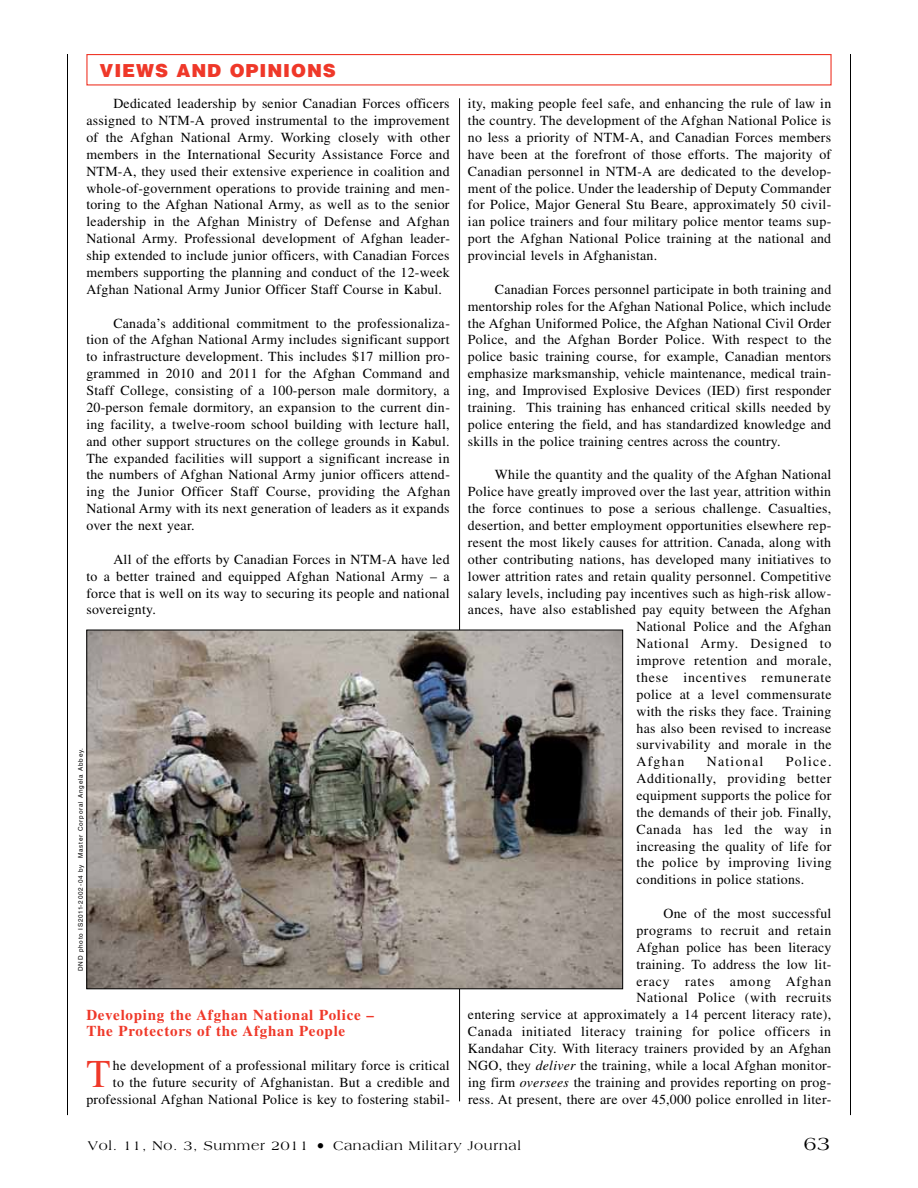
<style>
.page{position:relative;width:918px;height:1188px;background:#fff}
.page>*{position:absolute;margin:0;border:0;box-sizing:border-box;transform-origin:0 0}
.t1{font:39.3px "Times LT Std";color:#ef3829}
.t2{font:19.5px "Americana Std";color:#000}
.t3{font:900 18px "Helvetica LT Std";letter-spacing:.05em;color:#ef3829}
.t4{font:700 15px/16.8px "Times LT Std";letter-spacing:.05em;color:#ef3829}
.t5{font:13.8px/16.8px "Times LT Std";letter-spacing:.015em;color:#000;text-align:justify}
.t6{font:13.8px "Times LT Std";letter-spacing:.035em;color:#000}
.t7{font:13.8px "Times LT Std";letter-spacing:.06em;color:#000}
.t8{font:13.8px "Times LT Std";letter-spacing:.05em;color:#000}
.t9{font:13.8px "Times LT Std";letter-spacing:.09em;color:#000}
.t10{font:13.5px "Americana Std";letter-spacing:.05em;color:#000}
.t11{font:6.3px "Helvetica LT Std";letter-spacing:.125em;color:#000}
.s1{font-style:italic}
.s2{font-size:16.5px}
</style>
<div class="page">
<div style="left:86px;top:54px;width:746px;height:32px;border:1px solid #ef3829"></div>
<hr style="left:850px;top:54px;width:1px;height:1061px;background:#000">
<hr style="left:67px;top:54px;width:1px;height:1061px;background:#000">
<hr style="left:459px;top:98px;width:1px;height:1003px;background:#000">
<img style="left:88px;top:632px;width:533px;height:355px">
<h3 class="t3" style="left:100px;top:59px;width:39px">VIEWS</h3>
<h3 class="t3" style="left:177px;top:59px;width:131px">AND OPINIONS</h3>
<p class="t5" style="left:86px;top:95px;width:365px;text-indent:27px">Dedicated leadership by senior Canadian Forces officers assigned to NTM-A proved instrumental to the improvement of the Afghan National Army. Working closely with other members in the International Security Assistance Force and NTM-A, they used their extensive experience in coalition and whole-of-government operations to provide training and men&shy;toring to the Afghan National Army, as well as to the senior leadership in the Afghan Ministry of Defense and Afghan National Army. Professional development of Afghan leader&shy;ship extended to include junior officers, with Canadian Forces members supporting the planning and conduct of the 12-week Afghan National Army Junior Officer Staff Course in Kabul.</p>
<p class="t5" style="left:86px;top:314px;width:365px;text-indent:27px">Canada’s additional commitment to the professionaliza&shy;tion of the Afghan National Army includes significant support to infrastructure development. This includes $17 million pro&shy;grammed in 2010 and 2011 for the Afghan Command and Staff College, consisting of a 100-person male dormitory, a 20-person female dormitory, an expansion to the current din&shy;ing facility, a twelve-room school building with lecture hall, and other support structures on the college grounds in Kabul.<br>The expanded facilities will support a significant increase in the numbers of Afghan National Army junior officers attend&shy;ing the Junior Officer Staff Course, providing the Afghan National Army with its next generation of leaders as it expands over the next year.</p>
<p class="t5" style="left:86px;top:551px;width:365px;text-indent:27px">All of the efforts by Canadian Forces in NTM-A have led to a better trained and equipped Afghan National Army – a force that is well on its way to securing its people and national sovereignty.</p>
<p class="t11" style="left:77px;top:971px;width:225px;rotate:-90deg">DND photo IS2011-2002-04 by Master Corporal Angela Abbey.</p>
<p class="t4" style="left:86px;top:1006px;width:289px">Developing the Afghan National Police –<br>The Protectors of the Afghan People</p>
<h1 class="t1" style="left:86px;top:1052px;width:26px">T</h1>
<p class="t5" style="left:86px;top:1057px;width:365px;text-align:right">he development of a professional military force is critical<br>to the future security of Afghanistan. But a credible and professional Afghan National Police is key to fostering stabil-</p>
<p class="t5" style="left:468px;top:95px;width:365px">ity, making people feel safe, and enhancing the rule of law in the country. The development of the Afghan National Police is no less a priority of NTM-A, and Canadian Forces members have been at the forefront of those efforts. The majority of Canadian personnel in NTM-A are dedicated to the develop&shy;ment of the police. Under the leadership of Deputy Commander for Police, Major General Stu Beare, approximately 50 civil&shy;ian police trainers and four military police mentor teams sup&shy;port the Afghan National Police training at the national and provincial levels in Afghanistan.</p>
<p class="t5" style="left:468px;top:281px;width:365px;text-indent:27px">Canadian Forces personnel participate in both training and mentorship roles for the Afghan National Police, which include the Afghan Uniformed Police, the Afghan National Civil Order Police, and the Afghan Border Police. With respect to the police basic training course, for example, Canadian mentors emphasize marksmanship, vehicle maintenance, medical train&shy;ing, and Improvised Explosive Devices (IED) first responder training. This training has enhanced critical skills needed by police entering the field, and has standardized knowledge and skills in the police training centres across the country.</p>
<p class="t5" style="left:495px;top:466px;width:338px">While the quantity and the quality of the Afghan National</p>
<p class="t5" style="left:468px;top:483px;width:365px">Police have greatly improved over the last year, attrition within</p>
<p class="t5" style="left:468px;top:500px;width:365px">the force continues to pose a serious challenge. Casualties,</p>
<p class="t5" style="left:468px;top:517px;width:365px">desertion, and better employment opportunities elsewhere rep-</p>
<p class="t5" style="left:468px;top:534px;width:365px">resent the most likely causes for attrition. Canada, along with</p>
<p class="t5" style="left:468px;top:551px;width:365px">other contributing nations, has developed many initiatives to</p>
<p class="t5" style="left:468px;top:568px;width:365px">lower attrition rates and retain quality personnel. Competitive</p>
<p class="t5" style="left:468px;top:584px;width:365px">salary levels, including pay incentives such as high-risk allow-</p>
<p class="t5" style="left:468px;top:601px;width:365px">ances, have also established pay equity between the Afghan</p>
<p class="t5" style="left:637px;top:618px;width:196px">National Police and the Afghan</p>
<p class="t8" style="left:637px;top:636px;width:196px">National Army. Designed to</p>
<p class="t6" style="left:637px;top:653px;width:197px">improve retention and morale,</p>
<p class="t7" style="left:637px;top:669px;width:196px">these incentives remunerate</p>
<p class="t5" style="left:637px;top:686px;width:196px">police at a level commensurate</p>
<p class="t5" style="left:637px;top:703px;width:196px">with the risks they face. Training</p>
<p class="t5" style="left:637px;top:719px;width:196px">has also been revised to increase</p>
<p class="t5" style="left:637px;top:736px;width:197px">survivability and morale in the</p>
<p class="t5" style="left:637px;top:753px;width:49px">Afghan</p>
<p class="t9" style="left:707px;top:754px;width:58px">National</p>
<p class="t5" style="left:637px;top:753px;width:197px;text-indent:149px">Police.<br>Additionally, providing better equipment supports the police for the demands of their job. Finally, Canada has led the way in increasing the quality of life for the police by improving living conditions in police stations.</p>
<p class="t5" style="left:468px;top:905px;width:365px;text-align:right">One of the most successful<br>programs to recruit and retain<br>Afghan police has been literacy<br>training. To address the low lit-<br>eracy rates among Afghan<br>National Police (with recruits<br>entering service at approximately a 14 percent literacy rate), Canada initiated literacy training for police officers in Kandahar City. With literacy trainers provided by an Afghan NGO, they <span class="s1">deliver</span> the training, while a local Afghan monitor&shy;ing firm <span class="s1">oversees</span> the training and provides reporting on prog&shy;ress. At present, there are over 45,000 police enrolled in liter-</p>
<p class="t10" style="left:88px;top:1138px;width:434px">Vol. 11, No. 3, Summer 2011 <span class="s2">•</span> Canadian Military Journal</p>
<h2 class="t2" style="left:804px;top:1132px;width:28px">63</h2>
</div>
